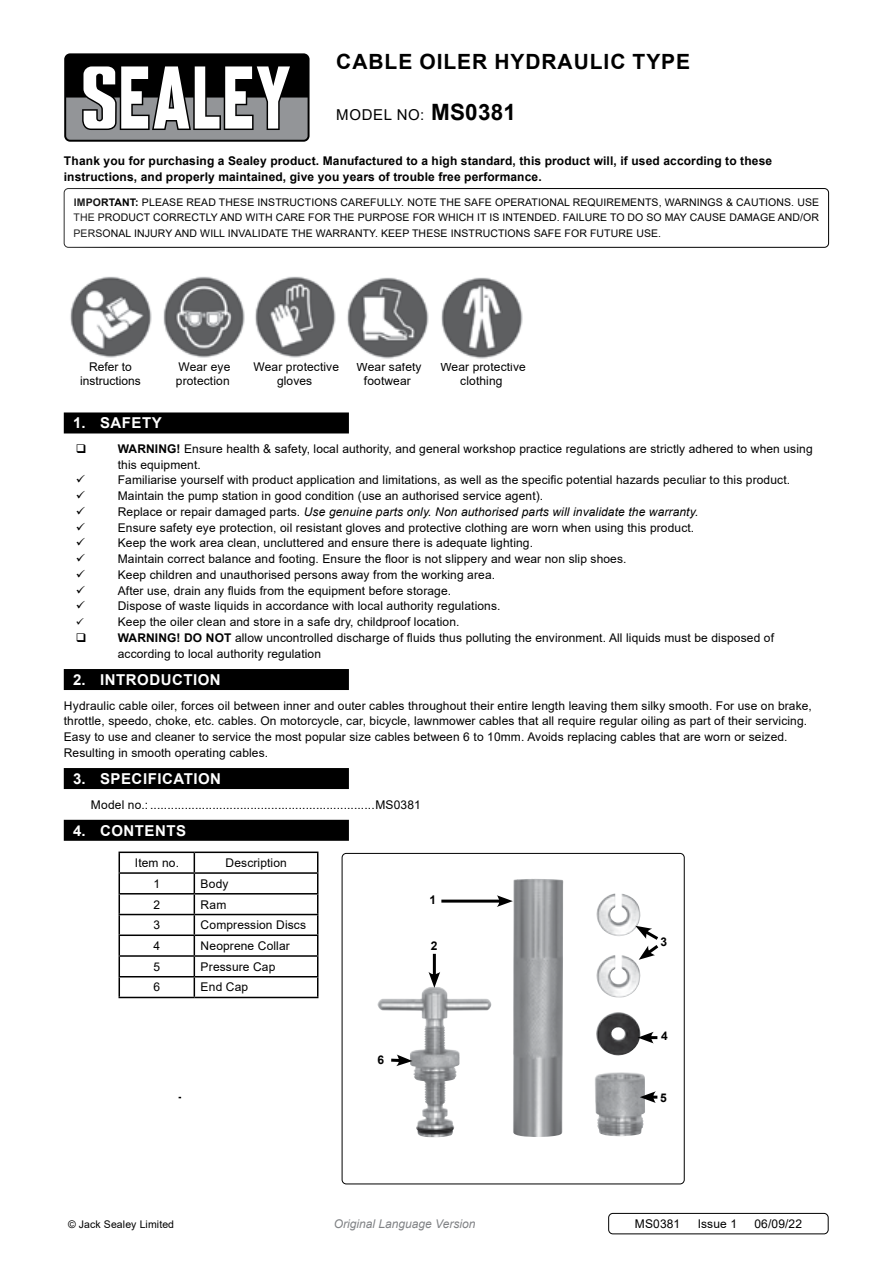
<style>
.page{position:relative;width:893px;height:1263px;background:#fff}
.page>*{position:absolute;margin:0;border:0;box-sizing:border-box;transform-origin:0 0}
.t1{font:700 21px "Arial";letter-spacing:.045em;color:#000}
.t2{font:700 15px "Arial";letter-spacing:.035em;color:#fff}
.t3{font:15px "Arial";letter-spacing:.045em;color:#000}
.t4{font:12px/15.8px "Arial";letter-spacing:.01em;color:#000;text-align:center}
.t5{font:700 12px/15.8px "Arial";letter-spacing:.01em;color:#000}
.t6{font:italic 12px "Arial";color:#808285}
.t7{font:10.5px/15.8px "Arial";letter-spacing:.01em;color:#000;text-align:justify}
.s1{font-weight:700;font-size:22.5px}
.s2{font-weight:700}
.s3{font-style:italic}
</style>
<div class="page">
<div style="left:64px;top:53px;width:246px;height:89px;background:#000;border-radius:6px"></div>
<svg style="left:66px;top:66px;width:242px;height:74px"></svg>
<div style="left:64px;top:188px;width:765px;height:60px;border:1px solid #000;border-radius:4px"></div>
<div style="left:608px;top:1213px;width:220px;height:21px;border:1px solid #000;border-radius:4px"></div>
<img style="left:70px;top:276px;width:82px;height:82px">
<img style="left:163px;top:276px;width:82px;height:82px">
<img style="left:255px;top:276px;width:81px;height:82px">
<img style="left:347px;top:277px;width:82px;height:82px">
<img style="left:441px;top:277px;width:82px;height:82px">
<div style="left:64px;top:412px;width:285px;height:21px;background:#000"></div>
<div style="left:64px;top:669px;width:285px;height:21px;background:#000"></div>
<div style="left:64px;top:768px;width:285px;height:21px;background:#000"></div>
<div style="left:64px;top:820px;width:285px;height:21px;background:#000"></div>
<hr style="left:119px;top:851px;width:75px;height:2px;background:#000">
<hr style="left:194px;top:851px;width:124px;height:2px;background:#000">
<hr style="left:119px;top:872px;width:75px;height:2px;background:#000">
<hr style="left:194px;top:872px;width:124px;height:2px;background:#000">
<hr style="left:119px;top:893px;width:75px;height:1px;background:#000">
<hr style="left:194px;top:893px;width:124px;height:1px;background:#000">
<hr style="left:119px;top:914px;width:75px;height:1px;background:#000">
<hr style="left:194px;top:914px;width:124px;height:1px;background:#000">
<hr style="left:119px;top:934px;width:75px;height:2px;background:#000">
<hr style="left:194px;top:934px;width:124px;height:2px;background:#000">
<hr style="left:119px;top:955px;width:75px;height:2px;background:#000">
<hr style="left:194px;top:955px;width:124px;height:2px;background:#000">
<hr style="left:119px;top:976px;width:75px;height:1px;background:#000">
<svg style="left:119px;top:853px;width:1px;height:144px"></svg>
<hr style="left:194px;top:976px;width:124px;height:1px;background:#000">
<svg style="left:194px;top:853px;width:1px;height:144px"></svg>
<svg style="left:317px;top:853px;width:1px;height:144px"></svg>
<hr style="left:119px;top:997px;width:75px;height:1px;background:#000">
<hr style="left:194px;top:997px;width:124px;height:1px;background:#000">
<img style="left:513px;top:879px;width:128px;height:258px">
<div style="left:342px;top:853px;width:343px;height:331px;border:1px solid #000;border-radius:4px"></div>
<hr style="left:441px;top:899px;width:61px;height:3px;background:#000">
<svg style="left:497px;top:895px;width:16px;height:12px"></svg>
<svg style="left:635px;top:926px;width:24px;height:34px"></svg>
<svg style="left:638px;top:1032px;width:19px;height:11px"></svg>
<svg style="left:640px;top:1091px;width:17px;height:12px"></svg>
<hr style="left:433px;top:954px;width:3px;height:23px;background:#000">
<svg style="left:428px;top:972px;width:12px;height:16px"></svg>
<svg style="left:391px;top:1054px;width:21px;height:12px"></svg>
<h1 class="t1" style="left:336px;top:47px;width:355px">CABLE OILER HYDRAULIC TYPE</h1>
<p class="t3" style="left:336px;top:105px;width:181px">MODEL NO: <span class="s1">MS0381</span></p>
<p class="t5" style="left:64px;top:153px;width:710px">Thank you for purchasing a Sealey product. Manufactured to a high standard, this product will, if used according to these instructions, and properly maintained, give you years of trouble free performance.</p>
<p class="t7" style="left:74px;top:194px;width:747px"><span class="s2">IMPORTANT:</span> PLEASE READ THESE INSTRUCTIONS CAREFULLY. NOTE THE SAFE OPERATIONAL REQUIREMENTS, WARNINGS &amp; CAUTIONS. USE THE PRODUCT CORRECTLY AND WITH CARE FOR THE PURPOSE FOR WHICH IT IS INTENDED. FAILURE TO DO SO MAY CAUSE DAMAGE AND/OR PERSONAL INJURY AND WILL INVALIDATE THE WARRANTY. KEEP THESE INSTRUCTIONS SAFE FOR FUTURE USE.</p>
<p class="t4" style="left:80px;top:359px;width:62px;line-height:14.4px">Refer to instructions</p>
<p class="t4" style="left:176px;top:359px;width:56px;line-height:14.4px;text-align:left">Wear eye protection</p>
<p class="t4" style="left:254px;top:359px;width:87px;line-height:14.4px">Wear protective gloves</p>
<p class="t4" style="left:357px;top:359px;width:67px;line-height:14.4px">Wear safety footwear</p>
<p class="t4" style="left:440px;top:360px;width:87px;line-height:14.4px">Wear protective clothing</p>
<p class="t2" style="left:73px;top:412px;width:90px">1. SAFETY</p>
<p class="t4" style="left:118px;top:441px;width:696px;text-align:left"><span class="s2">WARNING!</span> Ensure health &amp; safety, local authority, and general workshop practice regulations are strictly adhered to when using this equipment.<br>Familiarise yourself with product application and limitations, as well as the specific potential hazards peculiar to this product.<br>Maintain the pump station in good condition (use an authorised service agent).<br>Replace or repair damaged parts. <span class="s3">Use genuine parts only. Non authorised parts will invalidate the warranty.<br></span>Ensure safety eye protection, oil resistant gloves and protective clothing are worn when using this product.<br>Keep the work area clean, uncluttered and ensure there is adequate lighting.<br>Maintain correct balance and footing. Ensure the floor is not slippery and wear non slip shoes.<br>Keep children and unauthorised persons away from the working area.<br>After use, drain any fluids from the equipment before storage.<br>Dispose of waste liquids in accordance with local authority regulations.<br>Keep the oiler clean and store in a safe dry, childproof location.<br><span class="s2">WARNING! DO NOT</span> allow uncontrolled discharge of fluids thus polluting the environment. All liquids must be disposed of according to local authority regulation</p>
<p class="t2" style="left:73px;top:669px;width:149px">2. INTRODUCTION</p>
<p class="t4" style="left:64px;top:697px;width:750px;text-align:left">Hydraulic cable oiler, forces oil between inner and outer cables throughout their entire length leaving them silky smooth. For use on brake, throttle, speedo, choke, etc. cables. On motorcycle, car, bicycle, lawnmower cables that all require regular oiling as part of their servicing.<br>Easy to use and cleaner to service the most popular size cables between 6 to 10mm. Avoids replacing cables that are worn or seized.<br>Resulting in smooth operating cables.</p>
<p class="t2" style="left:73px;top:768px;width:150px">3. SPECIFICATION</p>
<p class="t4" style="left:91px;top:796px;width:331px">Model no.: .................................................................MS0381</p>
<p class="t2" style="left:73px;top:820px;width:115px">4. CONTENTS</p>
<p class="t4" style="left:135px;top:855px;width:46px">Item no.</p>
<p class="t4" style="left:225px;top:855px;width:63px">Description</p>
<p class="t4" style="left:153px;top:876px;width:8px">1</p>
<p class="t4" style="left:201px;top:876px;width:29px">Body</p>
<p class="t4" style="left:153px;top:896px;width:8px">2</p>
<p class="t4" style="left:201px;top:896px;width:27px">Ram</p>
<p class="t4" style="left:153px;top:917px;width:8px">3</p>
<p class="t4" style="left:201px;top:917px;width:107px">Compression Discs</p>
<p class="t4" style="left:153px;top:938px;width:8px">4</p>
<p class="t4" style="left:201px;top:938px;width:91px">Neoprene Collar</p>
<p class="t4" style="left:153px;top:958px;width:8px">5</p>
<p class="t4" style="left:201px;top:958px;width:76px">Pressure Cap</p>
<p class="t4" style="left:153px;top:979px;width:8px">6</p>
<p class="t4" style="left:201px;top:979px;width:49px">End Cap</p>
<p class="t5" style="left:429px;top:892px;width:8px">1</p>
<p class="t5" style="left:431px;top:938px;width:8px">2</p>
<p class="t5" style="left:661px;top:934px;width:8px">3</p>
<p class="t5" style="left:378px;top:1051px;width:8px">6</p>
<p class="t5" style="left:661px;top:1028px;width:8px">4</p>
<p class="t5" style="left:660px;top:1090px;width:8px">5</p>
<p class="t7" style="left:68px;top:1216px;width:108px">© Jack Sealey Limited</p>
<p class="t6" style="left:334px;top:1216px;width:143px">Original Language Version</p>
<p class="t4" style="left:635px;top:1216px;width:47px">MS0381</p>
<p class="t4" style="left:698px;top:1216px;width:41px">Issue 1</p>
<p class="t4" style="left:754px;top:1216px;width:49px">06/09/22</p>
</div>
